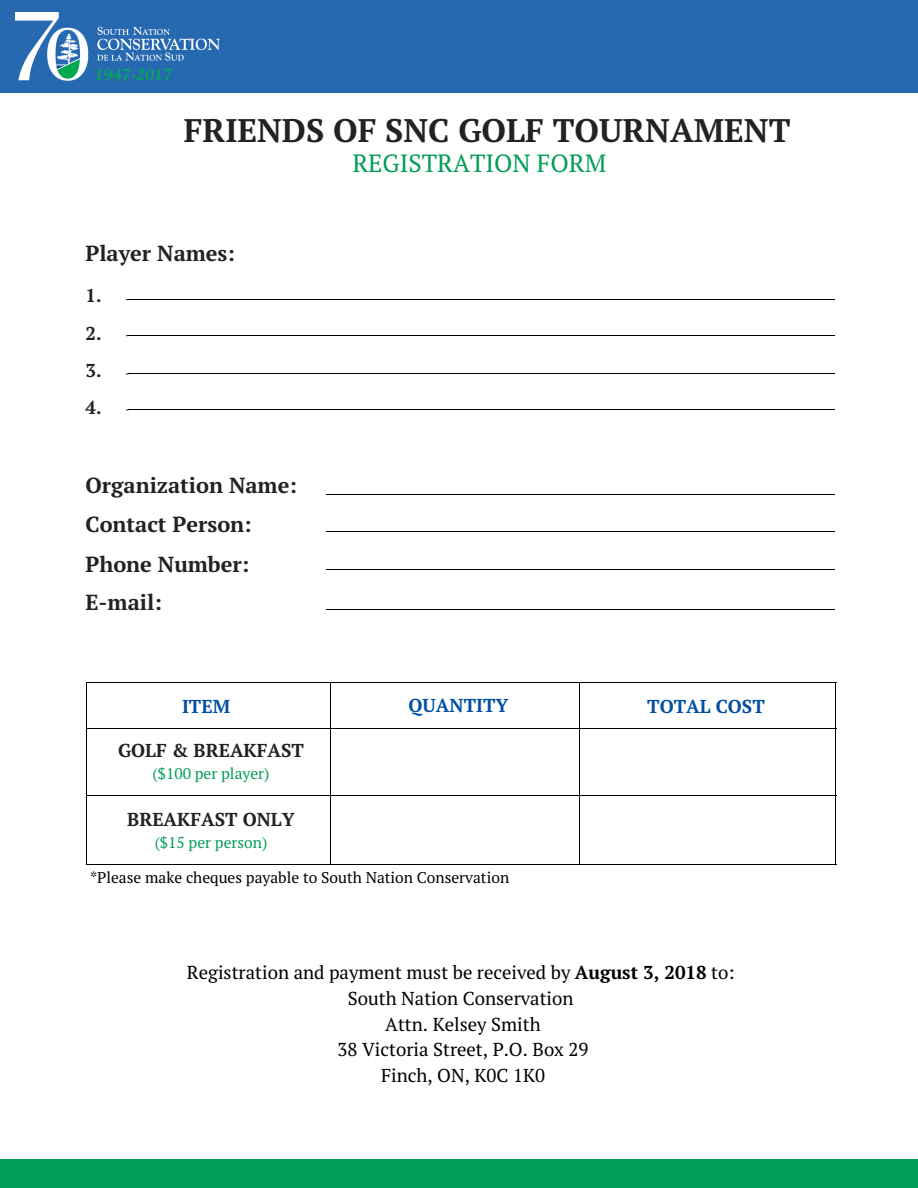
<style>
.page{position:relative;width:918px;height:1188px;background:#fff}
.page>*{position:absolute;margin:0;border:0;box-sizing:border-box;transform-origin:0 0}
.t1{font:700 32.7px "PT Serif";color:#222}
.t2{font:24.9px "PT Serif";color:#009d57}
.t3{font:700 21.75px/39px "PT Serif";color:#222}
.t4{font:18.75px/25.8px "PT Serif";color:#000;text-align:center}
.t5{font:700 18.75px/37.2px "PT Serif";color:#222;text-align:justify}
.t6{font:700 18.75px "PT Serif";color:#004fa3}
.t7{font:15.6px "PT Serif";color:#000}
.t8{font:15.6px "PT Serif";color:#009d57}
.s1{font-weight:700}
</style>
<div class="page">
<div style="left:0;top:0;width:918px;height:92px;background:#2769b1"></div>
<img style="left:16px;top:12px;width:203px;height:69px">
<div style="left:0;top:1160px;width:918px;height:28px;background:#009d57"></div>
<hr style="left:128px;top:299px;width:718px;height:1px;background:#000">
<hr style="left:128px;top:335px;width:718px;height:1px;background:#000">
<hr style="left:128px;top:373px;width:718px;height:1px;background:#000">
<hr style="left:128px;top:409px;width:718px;height:1px;background:#000">
<hr style="left:320px;top:494px;width:519px;height:1px;background:#000">
<hr style="left:318px;top:531px;width:521px;height:1px;background:#000">
<hr style="left:319px;top:569px;width:521px;height:1px;background:#000">
<hr style="left:317px;top:609px;width:521px;height:1px;background:#000">
<div style="left:836px;top:254px;width:28px;height:383px;background:#fff"></div>
<div style="left:304px;top:421px;width:22px;height:216px;background:#fff"></div>
<hr style="left:72px;top:682px;width:774px;height:1px;background:#000">
<hr style="left:72px;top:864px;width:774px;height:1px;background:#000">
<hr style="left:330px;top:663px;width:1px;height:211px;background:#000">
<hr style="left:78px;top:728px;width:775px;height:1px;background:#000">
<hr style="left:80px;top:795px;width:774px;height:1px;background:#000">
<hr style="left:86px;top:671px;width:1px;height:202px;background:#000">
<hr style="left:579px;top:664px;width:1px;height:211px;background:#000">
<hr style="left:835px;top:665px;width:1px;height:216px;background:#000">
<div style="left:35px;top:643px;width:859px;height:38px;background:#fff"></div>
<div style="left:49px;top:866px;width:858px;height:38px;background:#fff"></div>
<div style="left:33px;top:654px;width:52px;height:215px;background:#fff"></div>
<div style="left:837px;top:656px;width:53px;height:215px;background:#fff"></div>
<h1 class="t1" style="left:184px;top:108px;width:608px">FRIENDS OF SNC GOLF TOURNAMENT</h1>
<h2 class="t2" style="left:352px;top:147px;width:255px">REGISTRATION FORM</h2>
<p class="t3" style="left:86px;top:233px;width:151px">Player Names:</p>
<p class="t5" style="left:86px;top:277px;width:18px">1.<br>2.<br>3.<br>4.</p>
<p class="t3" style="left:86px;top:465px;width:213px">Organization Name:<br>Contact Person:<br>Phone Number:<br>E-mail:</p>
<p class="t6" style="left:182px;top:694px;width:50px">ITEM</p>
<p class="t6" style="left:409px;top:693px;width:102px">QUANTITY</p>
<p class="t6" style="left:647px;top:694px;width:119px">TOTAL COST</p>
<p class="t5" style="left:118px;top:731px;width:188px">GOLF &amp; BREAKFAST</p>
<p class="t8" style="left:153px;top:762px;width:118px">($100 per player)</p>
<p class="t5" style="left:127px;top:800px;width:169px">BREAKFAST ONLY</p>
<p class="t8" style="left:155px;top:832px;width:114px">($15 per person)</p>
<p class="t7" style="left:90px;top:867px;width:421px">*Please make cheques payable to South Nation Conservation</p>
<p class="t4" style="left:187px;top:959px;width:549px">Registration and payment must be received by <span class="s1">August 3, 2018</span> to:<br>South Nation Conservation<br>Attn. Kelsey Smith<br>38 Victoria Street, P.O. Box 29<br>Finch, ON, K0C 1K0</p>
</div>
